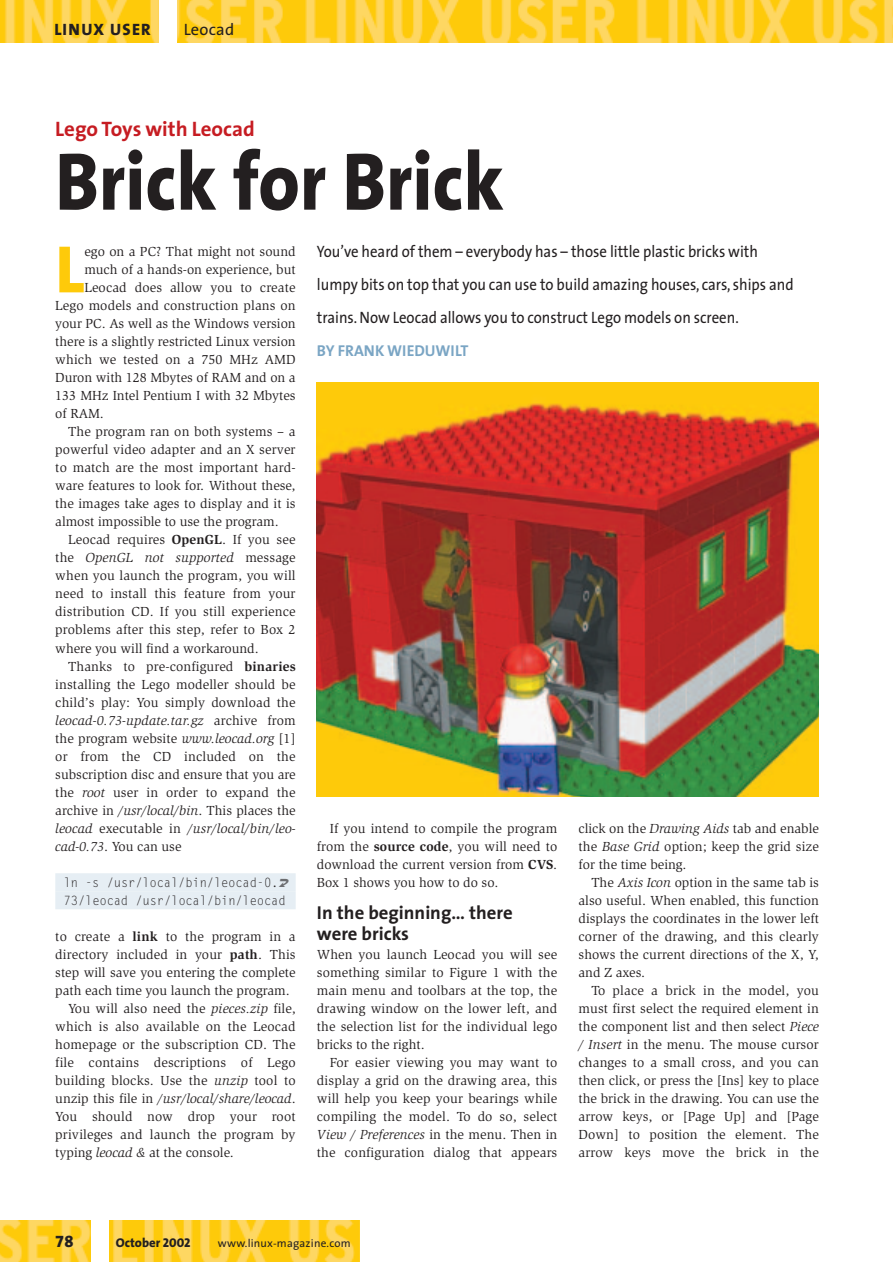
<style>
.page{position:relative;width:893px;height:1262px;background:#fff}
.page>*{position:absolute;margin:0;border:0;box-sizing:border-box;transform-origin:0 0}
.t1{font:800 82.5px "The Sans";color:#231f20;scale:.9 1}
.t2{font:800 67.65px "The Sans";color:#feca0a}
.t3{font:700 21px "The Sans";color:#c61c22}
.t4{font:700 18.75px/20.2px "The Sans";color:#231f20}
.t5{font:16.5px/33px "The Sans";color:#231f20;scale:.9 1}
.t6{font:16.5px "The Sans Extra Bold Caps";letter-spacing:.07em;color:#231f20}
.t7{font:16.5px "The Sans";color:#231f20}
.t8{font:16.5px "The Sans Extra Bold Expert";color:#231f20}
.t9{font:700 15.75px "The Sans";letter-spacing:-.005em;color:#7aa5c4}
.t10{font:13.5px/18px "Slimbach";letter-spacing:.01em;color:#231f20;text-align:justify}
.t11{font:italic 13.5px "Slimbach";letter-spacing:.01em;color:#231f20}
.t12{font:12.75px/18px "Gothic Looser";letter-spacing:-.015em;color:#231f20;scale:.96 1}
.t13{font:800 12.75px "The Sans";color:#231f20}
.t14{font:11.25px "The Sans";letter-spacing:.02em;color:#231f20}
.s1{font-weight:700}
.s2{font-style:normal}
.s3{font-style:italic}
.s4{font-family:"The Sans Extra Bold Caps";font-weight:400}
</style>
<div class="page">
<img style="left:1px;top:1220px;width:358px;height:42px">
<div style="left:91px;top:1220px;width:17px;height:42px;background:#fff"></div>
<div style="left:55px;top:873px;width:241px;height:18px;background:#e6eef4"></div>
<div style="left:55px;top:891px;width:241px;height:18px;background:#e6eef4"></div>
<img style="left:317px;top:382px;width:502px;height:414px">
<img style="left:1px;top:0;width:891px;height:43px">
<div style="left:159px;top:0;width:17px;height:43px;background:#fff"></div>
<p class="t6" style="left:54px;top:20px;width:98px">LINUX USER</p>
<p class="t7" style="left:184px;top:23px;width:52px">Leocad</p>
<h3 class="t3" style="left:55px;top:121px;width:201px">Lego Toys with Leocad</h3>
<h1 class="t1" style="left:55px;top:149px;width:500px">Brick for Brick</h1>
<h2 class="t2" style="left:55px;top:243px;width:31px">L</h2>
<p class="t10" style="left:84px;top:244px;width:213px">ego on a PC? That might not sound</p>
<p class="t10" style="left:84px;top:262px;width:213px">much of a hands-on experience, but</p>
<p class="t10" style="left:84px;top:280px;width:213px">Leocad does allow you to create</p>
<p class="t10" style="left:55px;top:298px;width:242px">Lego models and construction plans on</p>
<p class="t10" style="left:55px;top:316px;width:242px">your PC. As well as the Windows version</p>
<p class="t10" style="left:55px;top:334px;width:242px">there is a slightly restricted Linux version</p>
<p class="t10" style="left:55px;top:352px;width:242px">which we tested on a 750 MHz AMD</p>
<p class="t10" style="left:55px;top:370px;width:242px">Duron with 128 Mbytes of RAM and on a</p>
<p class="t10" style="left:55px;top:388px;width:242px">133 MHz Intel Pentium I with 32 Mbytes</p>
<p class="t10" style="left:55px;top:406px;width:50px">of RAM.</p>
<p class="t10" style="left:68px;top:424px;width:229px">The program ran on both systems – a</p>
<p class="t10" style="left:55px;top:442px;width:242px">powerful video adapter and an X server</p>
<p class="t10" style="left:55px;top:460px;width:242px">to match are the most important hard-</p>
<p class="t10" style="left:55px;top:478px;width:242px">ware features to look for. Without these,</p>
<p class="t10" style="left:55px;top:496px;width:242px">the images take ages to display and it is</p>
<p class="t10" style="left:55px;top:514px;width:225px">almost impossible to use the program.</p>
<p class="t10" style="left:68px;top:532px;width:229px">Leocad requires <span class="s1">OpenGL</span>. If you see</p>
<p class="t11" style="left:55px;top:553px;width:242px"><span class="s2">the</span> OpenGL not supported <span class="s2">message</span></p>
<p class="t10" style="left:55px;top:568px;width:242px">when you launch the program, you will</p>
<p class="t10" style="left:55px;top:586px;width:242px">need to install this feature from your</p>
<p class="t10" style="left:55px;top:604px;width:242px">distribution CD. If you still experience</p>
<p class="t10" style="left:55px;top:622px;width:242px">problems after this step, refer to Box 2</p>
<p class="t10" style="left:55px;top:640px;width:205px">where you will find a workaround.</p>
<p class="t10" style="left:68px;top:658px;width:229px">Thanks to pre-configured <span class="s1">binaries</span></p>
<p class="t10" style="left:55px;top:676px;width:242px">installing the Lego modeller should be</p>
<p class="t10" style="left:55px;top:694px;width:242px">child’s play: You simply download the</p>
<p class="t11" style="left:55px;top:715px;width:242px">leocad-0.73-update.tar.gz <span class="s2">archive from</span></p>
<p class="t10" style="left:55px;top:730px;width:242px">the program website <span class="s3">www.leocad.org</span> [1]</p>
<p class="t10" style="left:55px;top:748px;width:242px">or from the CD included on the</p>
<p class="t10" style="left:55px;top:766px;width:242px">subscription disc and ensure that you are</p>
<p class="t10" style="left:55px;top:784px;width:242px">the <span class="s3">root</span> user in order to expand the</p>
<p class="t10" style="left:55px;top:802px;width:242px">archive in <span class="s3">/usr/local/bin</span>. This places the</p>
<p class="t11" style="left:55px;top:823px;width:242px">leocad <span class="s2">executable in</span> /usr/local/bin/leo-</p>
<p class="t10" style="left:55px;top:838px;width:128px"><span class="s3">cad-0.73</span>. You can use</p>
<p class="t12" style="left:64px;top:874px;width:232px">ln -s /usr/local/bin/leocad-0.<br>73/leocad /usr/local/bin/leocad</p>
<p class="t10" style="left:55px;top:928px;width:242px">to create a <span class="s1">link</span> to the program in a</p>
<p class="t10" style="left:55px;top:946px;width:242px">directory included in your <span class="s1">path</span>. This</p>
<p class="t10" style="left:55px;top:964px;width:242px">step will save you entering the complete</p>
<p class="t10" style="left:55px;top:982px;width:236px">path each time you launch the program.</p>
<p class="t10" style="left:68px;top:1000px;width:229px">You will also need the <span class="s3">pieces.zip</span> file,</p>
<p class="t10" style="left:55px;top:1018px;width:242px">which is also available on the Leocad</p>
<p class="t10" style="left:55px;top:1036px;width:242px">homepage or the subscription CD. The</p>
<p class="t10" style="left:55px;top:1054px;width:242px">file contains descriptions of Lego</p>
<p class="t10" style="left:55px;top:1072px;width:242px">building blocks. Use the <span class="s3">unzip</span> tool to</p>
<p class="t11" style="left:55px;top:1093px;width:242px"><span class="s2">unzip this file in</span> /usr/local/share/leocad<span class="s2">.</span></p>
<p class="t10" style="left:55px;top:1108px;width:242px">You should now drop your root</p>
<p class="t10" style="left:55px;top:1126px;width:242px">privileges and launch the program by</p>
<p class="t10" style="left:55px;top:1144px;width:180px">typing <span class="s3">leocad &amp;</span> at the console.</p>
<p class="t5" style="left:317px;top:237px;width:531px">You’ve heard of them – everybody has – those little plastic bricks with lumpy bits on top that you can use to build amazing houses, cars, ships and trains. Now Leocad allows you to construct Lego models on screen.</p>
<p class="t9" style="left:317px;top:344px;width:153px">BY FRANK WIEDUWILT</p>
<p class="t10" style="left:317px;top:820px;width:242px;text-indent:13px">If you intend to compile the program from the <span class="s1">source code</span>, you will need to download the current version from <span class="s1">CVS</span>.<br>Box 1 shows you how to do so.</p>
<h3 class="t4" style="left:317px;top:904px;width:197px">In the beginning… there were bricks</h3>
<p class="t10" style="left:317px;top:946px;width:242px">When you launch Leocad you will see something similar to Figure 1 with the main menu and toolbars at the top, the drawing window on the lower left, and the selection list for the individual lego bricks to the right.</p>
<p class="t10" style="left:317px;top:1054px;width:242px;text-indent:13px">For easier viewing you may want to display a grid on the drawing area, this will help you keep your bearings while compiling the model. To do so, select <span class="s3">View / Preferences</span> in the menu. Then in the configuration dialog that appears</p>
<p class="t10" style="left:578px;top:820px;width:242px">click on the <span class="s3">Drawing Aids</span> tab and enable the <span class="s3">Base Grid</span> option; keep the grid size for the time being.</p>
<p class="t10" style="left:578px;top:874px;width:242px;text-indent:13px">The <span class="s3">Axis Icon</span> option in the same tab is also useful. When enabled, this function displays the coordinates in the lower left corner of the drawing, and this clearly shows the current directions of the X, Y, and Z axes.</p>
<p class="t10" style="left:578px;top:982px;width:242px;text-indent:13px">To place a brick in the model, you must first select the required element in the component list and then select <span class="s3">Piece / Insert</span> in the menu. The mouse cursor changes to a small cross, and you can then click, or press the [Ins] key to place the brick in the drawing. You can use the arrow keys, or [Page Up] and [Page Down] to position the element. The arrow keys move the brick in the</p>
<p class="t8" style="left:55px;top:1231px;width:20px">78</p>
<p class="t13" style="left:116px;top:1237px;width:76px">October <span class="s4">2002</span></p>
<p class="t14" style="left:218px;top:1238px;width:134px">www.linux-magazine.com</p>
</div>
